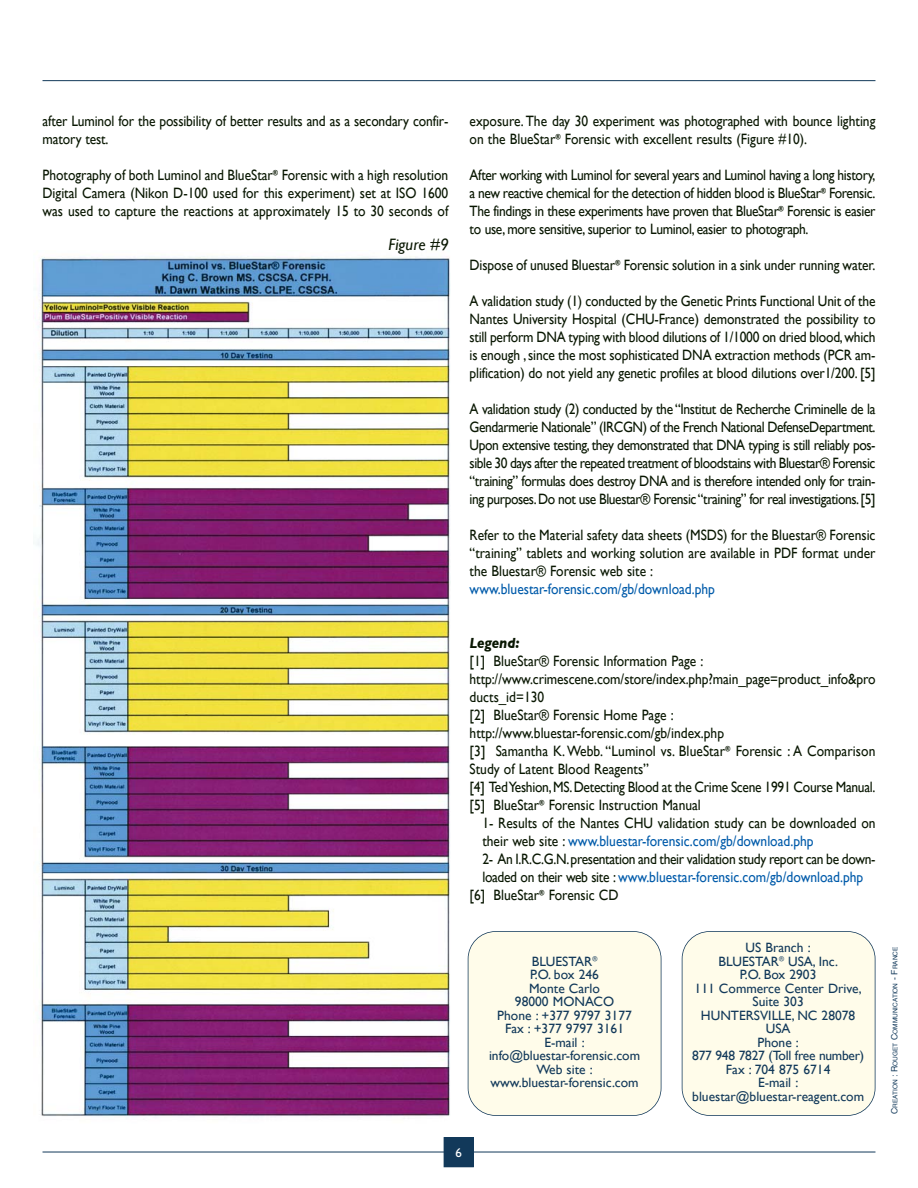
<style>
.page{position:relative;width:918px;height:1188px;background:#fff}
.page>*{position:absolute;margin:0;border:0;box-sizing:border-box;transform-origin:0 0}
.t1{font:italic 16.5px "Gill Sans";color:#091702}
.t2{font:15px/18px "Gill Sans";letter-spacing:-.005em;color:#091702;text-align:justify;scale:.9 1}
.t3{font:15px "Gill Sans";color:#005baa;scale:.9 1}
.t4{font:15px "Gill Sans";letter-spacing:-.025em;color:#091702;scale:.9 1}
.t5{font:italic 700 15px "Gill Sans";color:#091702;scale:.9 1}
.t6{font:13.5px/13.5px "Gill Sans";color:#12395a;text-align:center}
.t7{font:12.9px "Humanist 521 BT";color:#fff}
.t8{font:6.45px "Helvetica";color:#12395a}
.s1{color:#091702}
.s2{font-size:8.7px}
</style>
<div class="page">
<hr style="left:43px;top:1152px;width:832px;height:1px;background:#12395a">
<hr style="left:43px;top:80px;width:832px;height:1px;background:#12395a">
<div style="left:444px;top:1138px;width:29px;height:29px;background:#12395a"></div>
<div style="left:444px;top:1137px;width:30px;height:30px;border:1px solid #12395a"></div>
<img style="left:36px;top:256px;width:415px;height:861px">
<div style="left:468px;top:932px;width:193px;height:183px;background:#fffcea;border-radius:27px"></div>
<div style="left:468px;top:931px;width:193px;height:185px;border:2px solid #12395a;border-radius:28px"></div>
<div style="left:682px;top:932px;width:193px;height:183px;background:#fffcea;border-radius:27px"></div>
<div style="left:682px;top:931px;width:193px;height:185px;border:2px solid #12395a;border-radius:28px"></div>
<p class="t2" style="left:43px;top:112px;width:453px">after Luminol for the possibility of better results and as a secondary confir&shy;matory test.</p>
<p class="t2" style="left:43px;top:166px;width:453px">Photography of both Luminol and BlueStar<sup>®</sup> Forensic with a high resolution Digital Camera (Nikon D-100 used for this experiment) set at ISO 1600 was used to capture the reactions at approximately 15 to 30 seconds of</p>
<p class="t1" style="left:389px;top:235px;width:62px">Figure #9</p>
<p class="t2" style="left:470px;top:112px;width:452px">exposure. The day 30 experiment was photographed with bounce lighting on the BlueStar<sup>®</sup> Forensic with excellent results (Figure #10).</p>
<p class="t2" style="left:470px;top:166px;width:453px">After working with Luminol for several years and Luminol having a long history, a new reactive chemical for the detection of hidden blood is BlueStar<sup>®</sup> Forensic.<br>The findings in these experiments have proven that BlueStar<sup>®</sup> Forensic is easier to use, more sensitive, superior to Luminol, easier to photograph.</p>
<p class="t2" style="left:470px;top:256px;width:452px">Dispose of unused Bluestar<sup>®</sup> Forensic solution in a sink under running water.</p>
<p class="t2" style="left:470px;top:292px;width:453px">A validation study (1) conducted by the Genetic Prints Functional Unit of the Nantes University Hospital (CHU-France) demonstrated the possibility to still perform DNA typing with blood dilutions of 1/1000 on dried blood,which is enough , since the most sophisticated DNA extraction methods (PCR am&shy;plification) do not yield any genetic profiles at blood dilutions over1/200. [5]</p>
<p class="t2" style="left:470px;top:400px;width:453px">A validation study (2) conducted by the “Institut de Recherche Criminelle de la Gendarmerie Nationale” (IRCGN) of the French National DefenseDepartment.<br>Upon extensive testing, they demonstrated that DNA typing is still reliably pos&shy;sible 30 days after the repeated treatment of bloodstains with Bluestar® Forensic “training” formulas does destroy DNA and is therefore intended only for train&shy;ing purposes.Do not use Bluestar® Forensic “training” for real investigations.[5]</p>
<p class="t2" style="left:470px;top:526px;width:453px">Refer to the Material safety data sheets (MSDS) for the Bluestar® Forensic “training” tablets and working solution are available in PDF format under the Bluestar® Forensic web site :</p>
<p class="t3" style="left:470px;top:580px;width:274px">www.bluestar-forensic.com/gb/download.php</p>
<p class="t5" style="left:470px;top:634px;width:57px">Legend:</p>
<p class="t2" style="left:470px;top:652px;width:452px;text-align:left">[1] BlueStar® Forensic Information Page : http://www.crimescene.com/store/index.php?main_page=product_info&amp;pro ducts_id=130<br>[2] BlueStar® Forensic Home Page : http://www.bluestar-forensic.com/gb/index.php<br>[3] Samantha K. Webb. “Luminol vs. BlueStar<sup>®</sup> Forensic : A Comparison Study of Latent Blood Reagents”<br>[4] Ted Yeshion,MS.Detecting Blood at the Crime Scene 1991 Course Manual. [5] BlueStar<sup>®</sup> Forensic Instruction Manual</p>
<p class="t2" style="left:482px;top:814px;width:438px">1- Results of the Nantes CHU validation study can be downloaded on</p>
<p class="t3" style="left:482px;top:832px;width:370px"><span class="s1">their web site :</span> www.bluestar-forensic.com/gb/download.php</p>
<p class="t4" style="left:482px;top:850px;width:438px">2- An I.R.C.G.N.presentation and their validation study report can be down-</p>
<p class="t3" style="left:482px;top:868px;width:425px"><span class="s1">loaded on their web site :</span> www.bluestar-forensic.com/gb/download.php</p>
<p class="t2" style="left:470px;top:886px;width:167px">[6] BlueStar<sup>®</sup> Forensic CD</p>
<p class="t7" style="left:456px;top:1147px;width:8px">6</p>
<p class="t6" style="left:489px;top:954px;width:153px">BLUESTAR<sup>®<br></sup>P.O. box 246<br>Monte Carlo<br>98000 MONACO<br>Phone : +377 9797 3177<br>Fax : +377 9797 3161<br>E-mail : info@bluestar-forensic.com<br>Web site : www.bluestar-forensic.com</p>
<p class="t6" style="left:692px;top:941px;width:173px">US Branch :<br>BLUESTAR<sup>®</sup> USA, Inc.<br>P.O. Box 2903<br>111 Commerce Center Drive,<br>Suite 303<br>HUNTERSVILLE, NC 28078<br>USA<br>Phone :<br>877 948 7827 (Toll free number)<br>Fax : 704 875 6714<br>E-mail : bluestar@bluestar-reagent.com</p>
<p class="t8" style="left:893px;top:1114px;width:169px;rotate:-90deg"><span class="s2">C</span>REATION <span class="s2">: R</span>OUGET <span class="s2">C</span>OMMUNICATION <span class="s2">- F</span>RANCE</p>
</div>
